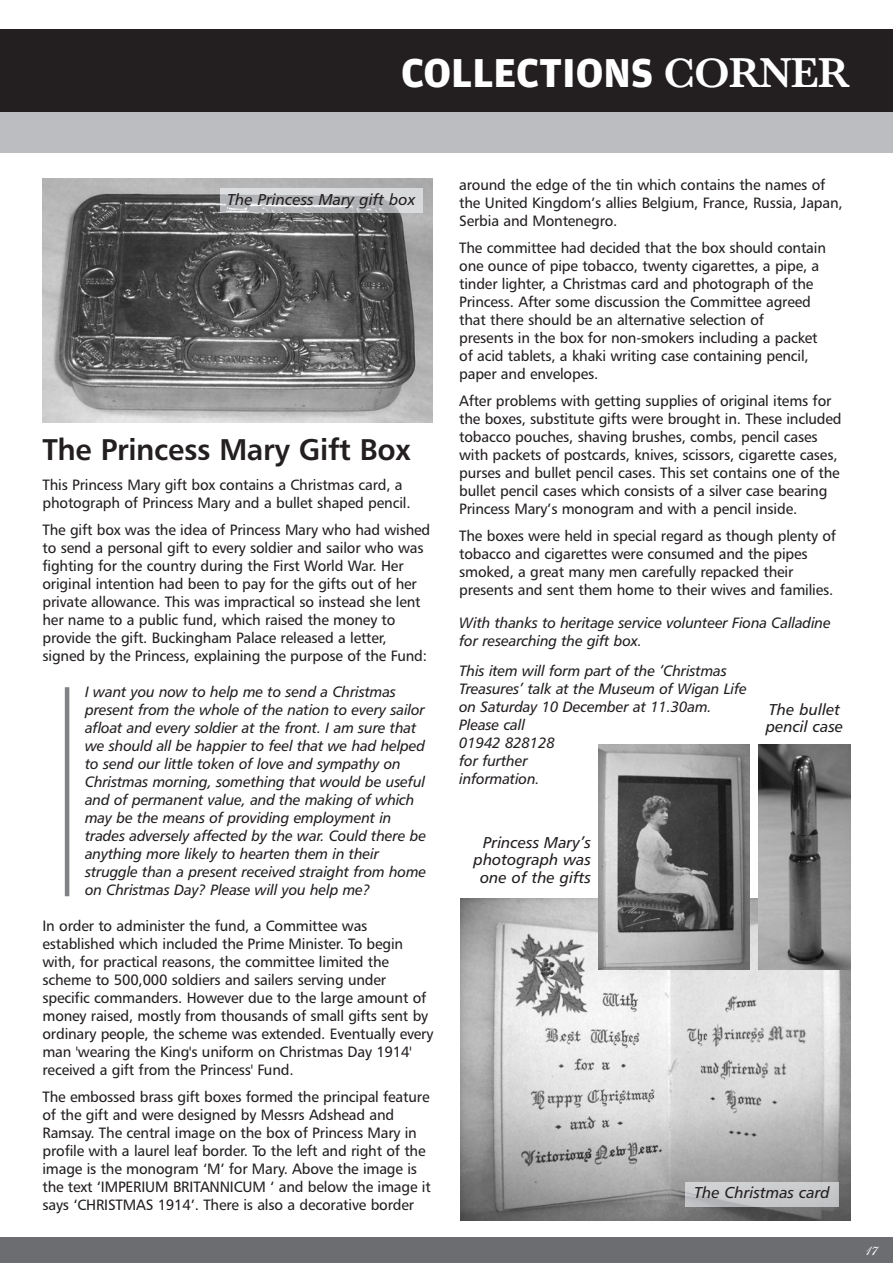
<style>
.page{position:relative;width:893px;height:1263px;background:#fff}
.page>*{position:absolute;margin:0;border:0;box-sizing:border-box;transform-origin:0 0}
.t1{font:700 42.9px "Amplitude";color:#fff}
.t2{font:30px "Humanist 777 BT Bold B";letter-spacing:-.01em;color:#231f20}
.t3{font:18px "Shelley Andante BT";color:#fff}
.t4{font:15.75px/17.2px "Humanist 777 BT Italic B";color:#231f20}
.t5{font:15px/18px "Humanist 777 BT Roman B";letter-spacing:-.01em;color:#231f20}
.t6{font:15px/18px "Humanist 777 BT Italic B";letter-spacing:-.01em;color:#231f20}
.s1{font-family:"Baskerville";font-weight:600}
</style>
<div class="page">
<div style="left:0;top:1237px;width:893px;height:26px;background:#6c6d70"></div>
<div style="left:0;top:30px;width:893px;height:102px;background:#231f20"></div>
<div style="left:1px;top:113px;width:892px;height:40px;background:#bcbdc0"></div>
<img style="left:43px;top:179px;width:389px;height:244px">
<img style="left:460px;top:898px;width:390px;height:322px">
<img style="left:759px;top:744px;width:91px;height:225px">
<img style="left:598px;top:744px;width:151px;height:225px">
<img style="left:220px;top:189px;width:202px;height:24px">
<img style="left:685px;top:1182px;width:153px;height:24px">
<hr style="left:65px;top:687px;width:4px;height:209px;background:#808285">
<h1 class="t1" style="left:401px;top:47px;width:450px">COLLECTIONS <span class="s1">CORNER</span></h1>
<p class="t4" style="left:227px;top:192px;width:190px">The Princess Mary gift box</p>
<h2 class="t2" style="left:43px;top:438px;width:370px">The Princess Mary Gift Box</h2>
<p class="t5" style="left:43px;top:477px;width:370px">This Princess Mary gift box contains a Christmas card, a photograph of Princess Mary and a bullet shaped pencil.</p>
<p class="t5" style="left:43px;top:522px;width:389px">The gift box was the idea of Princess Mary who had wished to send a personal gift to every soldier and sailor who was fighting for the country during the First World War. Her original intention had been to pay for the gifts out of her private allowance. This was impractical so instead she lent her name to a public fund, which raised the money to provide the gift. Buckingham Palace released a letter, signed by the Princess, explaining the purpose of the Fund:</p>
<p class="t6" style="left:85px;top:684px;width:343px">I want you now to help me to send a Christmas present from the whole of the nation to every sailor afloat and every soldier at the front. I am sure that we should all be happier to feel that we had helped to send our little token of love and sympathy on Christmas morning, something that would be useful and of permanent value, and the making of which may be the means of providing employment in trades adversely affected by the war. Could there be anything more likely to hearten them in their struggle than a present received straight from home on Christmas Day? Please will you help me?</p>
<p class="t5" style="left:42px;top:918px;width:392px">In order to administer the fund, a Committee was established which included the Prime Minister. To begin with, for practical reasons, the committee limited the scheme to 500,000 soldiers and sailers serving under specific commanders. However due to the large amount of money raised, mostly from thousands of small gifts sent by ordinary people, the scheme was extended. Eventually every man 'wearing the King's uniform on Christmas Day 1914' received a gift from the Princess' Fund.</p>
<p class="t5" style="left:42px;top:1089px;width:390px">The embossed brass gift boxes formed the principal feature of the gift and were designed by Messrs Adshead and Ramsay. The central image on the box of Princess Mary in profile with a laurel leaf border. To the left and right of the image is the monogram ‘M’ for Mary. Above the image is the text ‘IMPERIUM BRITANNICUM ‘ and below the image it says ‘CHRISTMAS 1914’. There is also a decorative border</p>
<p class="t5" style="left:459px;top:177px;width:385px">around the edge of the tin which contains the names of the United Kingdom’s allies Belgium, France, Russia, Japan,<br>Serbia and Montenegro.</p>
<p class="t5" style="left:459px;top:240px;width:368px">The committee had decided that the box should contain one ounce of pipe tobacco, twenty cigarettes, a pipe, a tinder lighter, a Christmas card and photograph of the Princess. After some discussion the Committee agreed that there should be an alternative selection of<br>presents in the box for non-smokers including a packet of acid tablets, a khaki writing case containing pencil, paper and envelopes.</p>
<p class="t5" style="left:459px;top:393px;width:384px">After problems with getting supplies of original items for the boxes, substitute gifts were brought in. These included tobacco pouches, shaving brushes, combs, pencil cases with packets of postcards, knives, scissors, cigarette cases, purses and bullet pencil cases. This set contains one of the bullet pencil cases which consists of a silver case bearing Princess Mary’s monogram and with a pencil inside.</p>
<p class="t5" style="left:459px;top:528px;width:378px">The boxes were held in special regard as though plenty of tobacco and cigarettes were consumed and the pipes smoked, a great many men carefully repacked their presents and sent them home to their wives and families.</p>
<p class="t6" style="left:459px;top:615px;width:373px">With thanks to heritage service volunteer Fiona Calladine for researching the gift box.</p>
<p class="t6" style="left:459px;top:663px;width:289px">This item will form part of the ‘Christmas<br>Treasures’ talk at the Museum of Wigan Life on Saturday 10 December at 11.30am.<br>Please call<br>01942 828128<br>for further<br>information.</p>
<p class="t4" style="left:766px;top:702px;width:79px">The bullet pencil case</p>
<p class="t4" style="left:474px;top:835px;width:119px;text-align:right">Princess Mary’s photograph was one of the gifts</p>
<p class="t4" style="left:694px;top:1185px;width:137px">The Christmas card</p>
<p class="t3" style="left:865px;top:1242px;width:14px">17</p>
</div>
